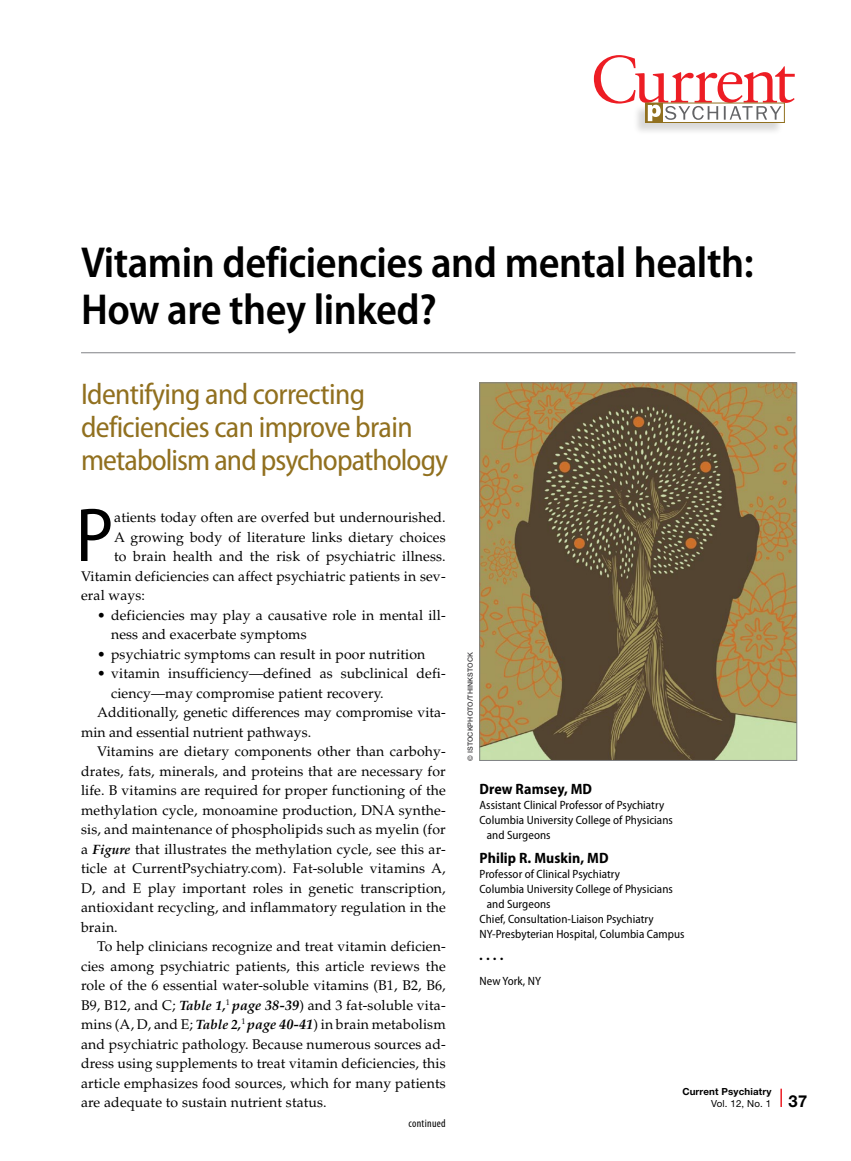
<style>
.page{position:relative;width:851px;height:1161px;background:#fff}
.page>*{position:absolute;margin:0;border:0;box-sizing:border-box;transform-origin:0 0}
.Body_Drop_Cap{font:semi-condensed 76.95px "Myriad Pro";color:#000}
.Article_Title{font:600 semi-condensed 43.5px/46.5px "Myriad Pro";letter-spacing:-.01em;color:#000}
.DEK{font:semi-condensed 30px/33px "Myriad Pro";letter-spacing:-.02em;color:#91701f}
.t1{font:700 16.5px "Helvetica Neue LT Std";color:#000}
.Author_Name{font:700 semi-condensed 15px "Myriad Pro";letter-spacing:.005em;color:#000}
.Body_2{font:14.1px/19.5px "Palatino LT Std";letter-spacing:.01em;color:#000;text-align:justify}
.Body_Bullets{font:14.1px/19.5px "Palatino LT Std";letter-spacing:.01em;color:#000}
.Body_Drop_Cap-2{font:14.1px "Palatino LT Std";letter-spacing:.01em;color:#000}
.Author_Af{font:semi-condensed 12px/15px "Myriad Pro";letter-spacing:.005em;color:#000}
.Place_Af{font:semi-condensed 12px "Myriad Pro";letter-spacing:.005em;color:#000}
.Author_Name-2{font:semi-condensed 12px "Myriad Pro";color:#000}
.t2{font:condensed 11.25px "Myriad Pro";letter-spacing:.03em;color:#000}
.t3{font:700 9.75px "Helvetica Neue LT Std";letter-spacing:.015em;color:#000}
.t4{font:9.75px "Helvetica Neue LT Std";letter-spacing:.015em;color:#000}
.t5{font:500 7.2px "Helvetica Neue LT Std";letter-spacing:.01em;color:#414042}
.s1{font-weight:700;font-style:italic;font-size:13.5px}
.s2{font-weight:700;font-style:italic}
</style>
<div class="page">
<svg style="left:780px;top:1089px;width:1px;height:18px"></svg>
<hr style="left:81px;top:353px;width:714px;height:1px;background:#808285">
<div style="left:632px;top:103px;width:152px;height:33px;background:#000;opacity:.15"></div>
<svg style="left:662px;top:121px;width:122px;height:2px"></svg>
<svg style="left:645px;top:121px;width:17px;height:2px"></svg>
<svg style="left:594px;top:55px;width:200px;height:66px"></svg>
<img style="left:481px;top:385px;width:314px;height:374px">
<div style="left:479px;top:383px;width:318px;height:378px;border:1px solid #808285"></div>
<p class="Article_Title" style="left:81px;top:238px;width:674px">Vitamin deficiencies and mental health:<br>How are they linked?</p>
<p class="DEK" style="left:81px;top:377px;width:368px">Identifying and correcting deficiencies can improve brain metabolism and psychopathology</p>
<p class="Body_Drop_Cap" style="left:76px;top:488px;width:39px">P</p>
<p class="Body_Drop_Cap-2" style="left:114px;top:509px;width:333px">atients today often are overfed but undernourished.</p>
<p class="Body_Drop_Cap-2" style="left:114px;top:528px;width:333px">A growing body of literature links dietary choices</p>
<p class="Body_Drop_Cap-2" style="left:114px;top:548px;width:333px">to brain health and the risk of psychiatric illness.</p>
<p class="Body_Drop_Cap-2" style="left:81px;top:567px;width:366px">Vitamin deficiencies can affect psychiatric patients in sev-</p>
<p class="Body_Drop_Cap-2" style="left:81px;top:587px;width:66px">eral ways:</p>
<p class="Body_Bullets" style="left:111px;top:605px;width:336px;text-indent:-14px">• deficiencies may play a causative role in mental ill&shy;ness and exacerbate symptoms</p>
<p class="Body_Bullets" style="left:97px;top:644px;width:330px">• psychiatric symptoms can result in poor nutrition</p>
<p class="Body_Bullets" style="left:111px;top:664px;width:336px;text-indent:-14px">• vitamin insufficiency—defined as subclinical defi&shy;ciency—may compromise patient recovery.</p>
<p class="Body_2" style="left:81px;top:703px;width:366px;text-indent:16px">Additionally, genetic differences may compromise vita&shy;min and essential nutrient pathways.</p>
<p class="Body_2" style="left:81px;top:742px;width:366px;text-indent:16px">Vitamins are dietary components other than carbohy&shy;drates, fats, minerals, and proteins that are necessary for life. B vitamins are required for proper functioning of the methylation cycle, monoamine production, DNA synthe&shy;sis, and maintenance of phospholipids such as myelin (for a <span class="s1">Figure</span> that illustrates the methylation cycle, see this ar&shy;ticle at CurrentPsychiatry.com). Fat-soluble vitamins A, D, and E play important roles in genetic transcription, antioxidant recycling, and inflammatory regulation in the brain.</p>
<p class="Body_2" style="left:81px;top:937px;width:366px;text-indent:16px">To help clinicians recognize and treat vitamin deficien&shy;cies among psychiatric patients, this article reviews the role of the 6 essential water-soluble vitamins (B1, B2, B6, B9, B12, and C; <span class="s1">Table 1,</span><sup>1</sup> <span class="s2">page 38-39</span>) and 3 fat-soluble vita&shy;mins (A, D, and E; <span class="s1">Table 2,</span><sup>1</sup> <span class="s2">page 40-41</span>) in brain metabolism and psychiatric pathology. Because numerous sources ad&shy;dress using supplements to treat vitamin deficiencies, this article emphasizes food sources, which for many patients are adequate to sustain nutrient status.</p>
<p class="t2" style="left:408px;top:1116px;width:39px">continued</p>
<p class="t5" style="left:466px;top:761px;width:110px;rotate:-90deg">© ISTOCKPHOTO/THINKSTOCK</p>
<p class="Author_Name" style="left:479px;top:780px;width:114px">Drew Ramsey, MD</p>
<p class="Author_Af" style="left:479px;top:798px;width:186px">Assistant Clinical Professor of Psychiatry</p>
<p class="Author_Af" style="left:486px;top:813px;width:188px;text-indent:-7px">Columbia University College of Physicians and Surgeons</p>
<p class="Author_Name" style="left:479px;top:848px;width:131px">Philip R. Muskin, MD</p>
<p class="Author_Af" style="left:479px;top:866px;width:142px">Professor of Clinical Psychiatry</p>
<p class="Author_Af" style="left:486px;top:881px;width:188px;text-indent:-7px">Columbia University College of Physicians and Surgeons</p>
<p class="Author_Af" style="left:479px;top:911px;width:176px">Chief, Consultation-Liaison Psychiatry</p>
<p class="Author_Af" style="left:479px;top:926px;width:206px">NY-Presbyterian Hospital, Columbia Campus</p>
<p class="Author_Name-2" style="left:479px;top:950px;width:25px">• • • •</p>
<p class="Place_Af" style="left:479px;top:974px;width:63px">New York, NY</p>
<p class="t3" style="left:682px;top:1085px;width:90px">Current Psychiatry</p>
<p class="t4" style="left:711px;top:1098px;width:62px">Vol. 12, No. 1</p>
<p class="t1" style="left:788px;top:1091px;width:20px">37</p>
</div>
